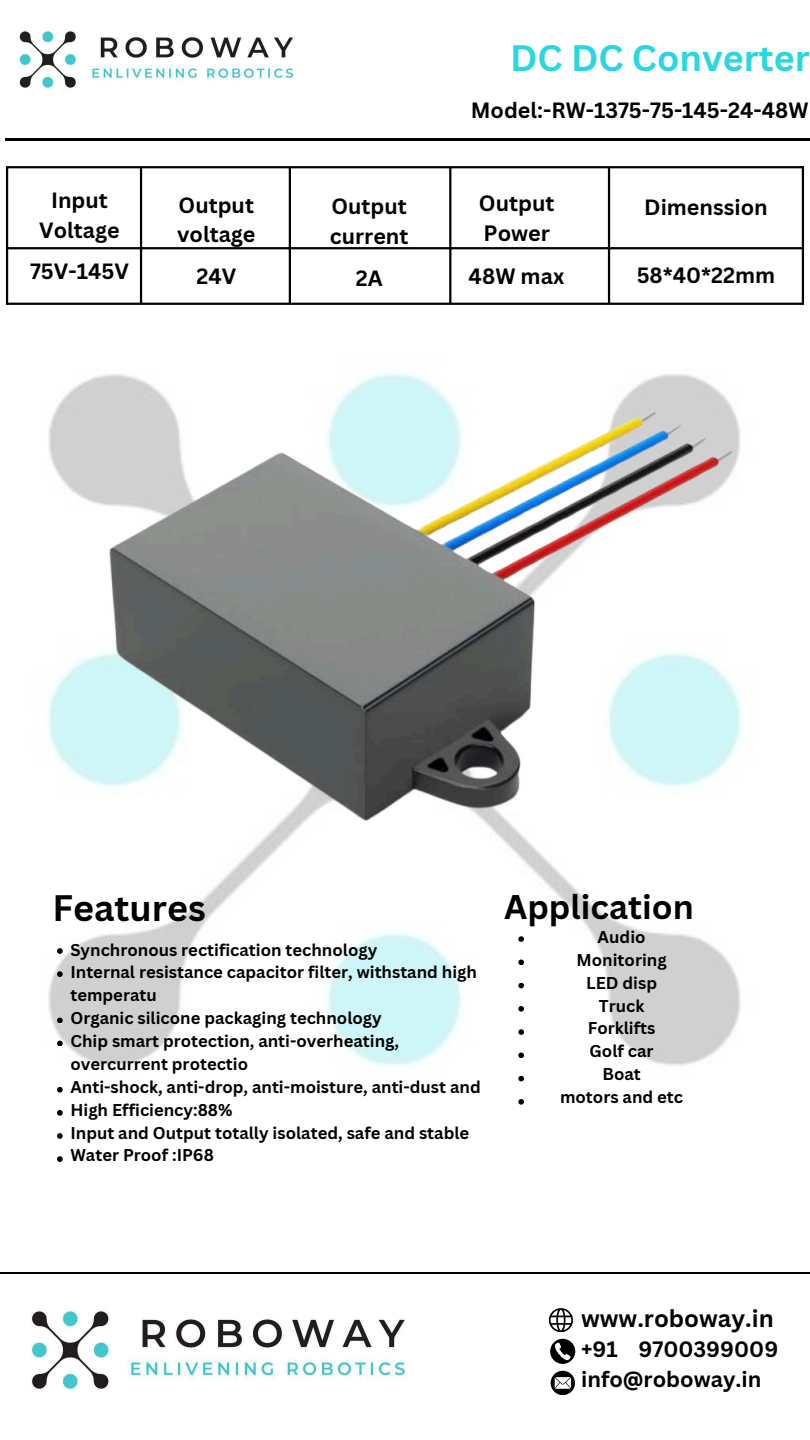
<style>
.page{position:relative;width:810px;height:1440px;background:#fff}
.page>*{position:absolute;margin:0;border:0;box-sizing:border-box;transform-origin:0 0}
.t1{font:700 35.85px "Canva Sans";color:#2ad6e0}
.t2{font:700 35.85px "Canva Sans";color:#000}
.t3{font:700 33.45px "Canva Sans";color:#000}
.t4{font:700 23.8px "Canva Sans";color:#000}
.t5{font:700 21.6px/29.6px "Canva Sans";color:#000}
.t6{font:700 21.5px/29.6px "Canva Sans";color:#000}
.t7{font:700 16.65px/22.9px "Canva Sans";color:#000}
</style>
<div class="page">
<img style="left:5px;top:226px;width:800px;height:856px">
<hr style="left:0;top:1272px;width:810px;height:2px;background:#000">
<svg style="left:6px;top:166px;width:798px;height:139px"></svg>
<img style="left:31px;top:1310px;width:374px;height:80px">
<img style="left:6px;top:139px;width:804px;height:1px">
<svg style="left:549px;top:1308px;width:24px;height:24px"></svg>
<svg style="left:550px;top:1339px;width:25px;height:25px"></svg>
<svg style="left:551px;top:1371px;width:24px;height:24px"></svg>
<img style="left:19px;top:30px;width:275px;height:59px">
<img style="left:53px;top:380px;width:743px;height:448px">
<svg style="left:57px;top:948px;width:6px;height:6px"></svg>
<svg style="left:57px;top:971px;width:6px;height:6px"></svg>
<svg style="left:57px;top:1018px;width:6px;height:5px"></svg>
<svg style="left:57px;top:1041px;width:6px;height:5px"></svg>
<svg style="left:57px;top:1087px;width:6px;height:6px"></svg>
<svg style="left:57px;top:1110px;width:6px;height:6px"></svg>
<svg style="left:57px;top:1133px;width:6px;height:6px"></svg>
<svg style="left:57px;top:1156px;width:6px;height:6px"></svg>
<svg style="left:518px;top:936px;width:6px;height:6px"></svg>
<svg style="left:518px;top:960px;width:6px;height:5px"></svg>
<svg style="left:518px;top:983px;width:6px;height:5px"></svg>
<svg style="left:518px;top:1006px;width:6px;height:6px"></svg>
<svg style="left:518px;top:1029px;width:6px;height:6px"></svg>
<svg style="left:518px;top:1053px;width:6px;height:5px"></svg>
<svg style="left:518px;top:1076px;width:6px;height:5px"></svg>
<svg style="left:518px;top:1099px;width:6px;height:6px"></svg>
<h1 class="t1" style="left:510px;top:32px;width:301px">DC DC Converter</h1>
<p class="t6" style="left:39px;top:185px;width:82px;text-align:center">Input<br>Voltage</p>
<p class="t6" style="left:30px;top:256px;width:100px">75V-145V</p>
<p class="t6" style="left:177px;top:189px;width:80px">Output voltage</p>
<p class="t6" style="left:196px;top:261px;width:41px">24V</p>
<p class="t6" style="left:471px;top:95px;width:339px">Model:-RW-1375-75-145-24-48W</p>
<p class="t5" style="left:479px;top:187px;width:77px;line-height:30px">Output<br>Power</p>
<p class="t5" style="left:469px;top:261px;width:97px">48W max</p>
<p class="t6" style="left:644px;top:192px;width:125px">Dimenssion</p>
<p class="t6" style="left:330px;top:191px;width:80px">Output current</p>
<p class="t6" style="left:356px;top:263px;width:28px">2A</p>
<p class="t6" style="left:637px;top:260px;width:140px">58*40*22mm</p>
<h1 class="t2" style="left:53px;top:883px;width:155px">Features</h1>
<p class="t7" style="left:70px;top:938px;width:412px">Synchronous rectification technology<br>Internal resistance capacitor filter, withstand high temperatu<br>Organic silicone packaging technology<br>Chip smart protection, anti-overheating, overcurrent protectio<br>Anti-shock, anti-drop, anti-moisture, anti-dust and High Efficiency:88%<br>Input and Output totally isolated, safe and stable Water Proof :IP68</p>
<h2 class="t3" style="left:504px;top:883px;width:191px">Application</h2>
<p class="t7" style="left:560px;top:925px;width:125px;text-align:center">Audio<br>Monitoring<br>LED disp<br>Truck<br>Forklifts<br>Golf car<br>Boat<br>motors and etc</p>
<h3 class="t4" style="left:581px;top:1301px;width:194px">www.roboway.in</h3>
<p class="t5" style="left:581px;top:1334px;width:199px">+91 9700399009 info@roboway.in</p>
</div>
